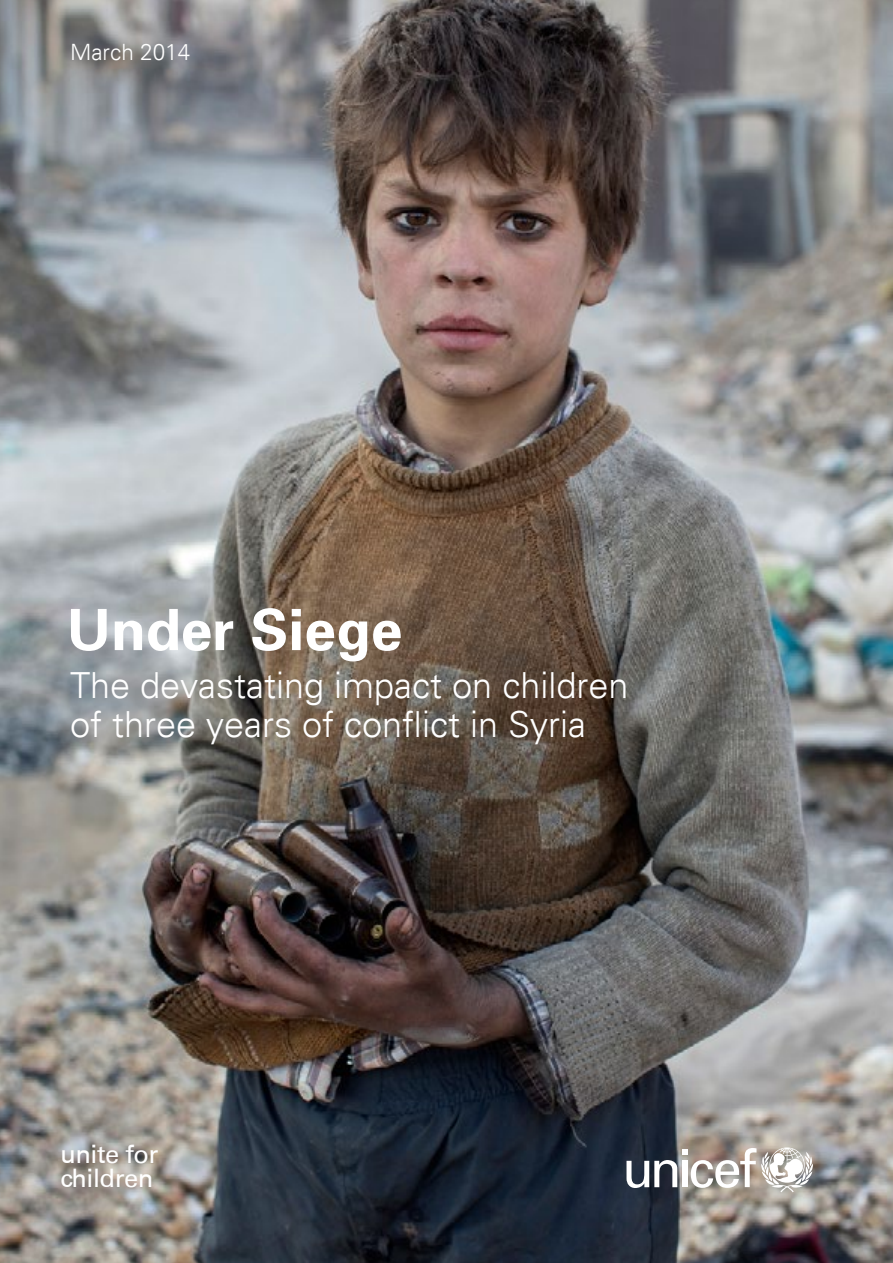
<style>
.page{position:relative;width:893px;height:1263px;background:#fff}
.page>*{position:absolute;margin:0;border:0;box-sizing:border-box;transform-origin:0 0}
.t1{font:700 57px "Univers 65";color:#fff}
.t2{font:300 36px/39px "Univers";color:#fff}
.t3{font:25.5px/24px "Univers 55 Roman";letter-spacing:-.02em;color:#fff}
.t4{font:300 22.5px "Univers";color:#fff}
</style>
<div class="page">
<img style="left:0;top:0;width:893px;height:1263px">
<svg style="left:626px;top:1147px;width:187px;height:45px"></svg>
<p class="t4" style="left:70px;top:39px;width:122px">March 2014</p>
<h1 class="t1" style="left:67px;top:593px;width:337px">Under Siege</h1>
<p class="t2" style="left:70px;top:666px;width:560px">The devastating impact on children of three years of conflict in Syria</p>
<p class="t3" style="left:60px;top:1142px;width:99px">unite for children</p>
</div>
